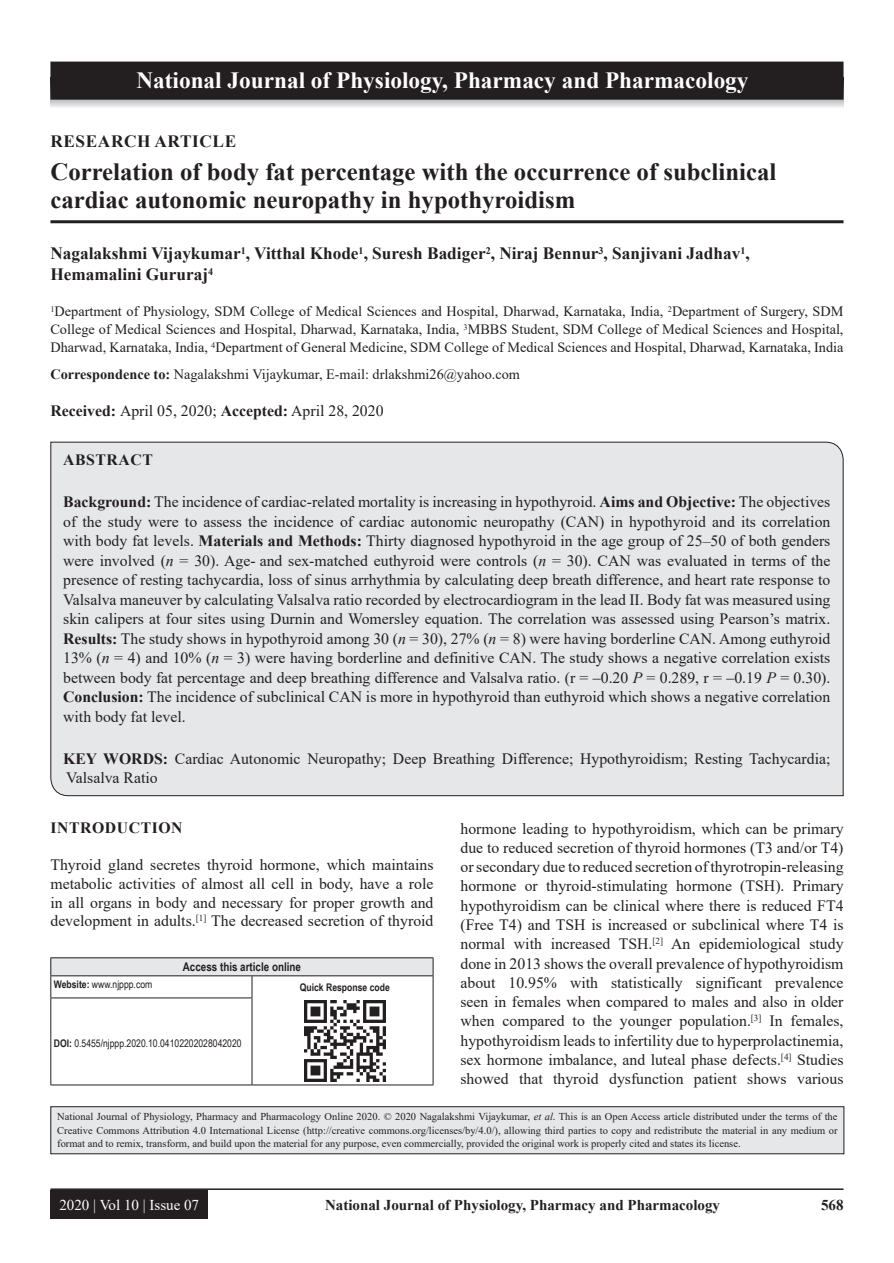
<style>
.page{position:relative;width:894px;height:1263px;background:#fff}
.page>*{position:absolute;margin:0;border:0;box-sizing:border-box;transform-origin:0 0}
.AT{font:700 24.75px/28.5px "Times New Roman";color:#231f20}
.JN_1{font:700 23.25px "Times New Roman";color:#fff}
.AU{font:700 17.25px/21px "Times New Roman";color:#231f20}
.AH{font:700 17.25px "Times New Roman";letter-spacing:.035em;color:#231f20}
.ABS{font:15.75px/19.5px "Times New Roman";color:#231f20;text-align:justify}
.TX{font:15.75px/19.2px "Times New Roman";color:#231f20;text-align:justify}
.KWD{font:15.75px/19.5px "Times New Roman";color:#231f20}
.ABSH{font:700 15.75px "Times New Roman";letter-spacing:.035em;color:#231f20}
.RF{font:700 15px "Times New Roman";color:#231f20}
.RF_VOL{font:15px "Times New Roman";color:#fff}
.AFF{font:14.25px/18px "Times New Roman";color:#231f20;text-align:justify}
.ADD{font:14.25px "Times New Roman";color:#231f20}
.AAO{font:700 12px "Arial Narrow";color:#231f20}
.JN_TX{font:10.5px/13.5px "Times New Roman";color:#231f20;text-align:justify}
.Web{font:10.5px "Arial Narrow";color:#231f20}
.QR{font:700 10.5px "Arial Narrow";color:#231f20}
.s1{font-weight:700}
.s2{font-style:italic}
</style>
<div class="page">
<hr style="left:50px;top:1188px;width:793px;height:1px;background:#231f20">
<div style="left:50px;top:1190px;width:158px;height:28px;background:#231f20"></div>
<hr style="left:50px;top:220px;width:793px;height:3px;background:#231f20">
<div style="left:50px;top:441px;width:793px;height:355px;background:#e6e7e9"></div>
<div style="left:51px;top:957px;width:382px;height:18px;background:#e6e7e9"></div>
<svg style="left:251px;top:976px;width:1px;height:21px"></svg>
<hr style="left:50px;top:997px;width:202px;height:1px;background:#231f20">
<hr style="left:50px;top:998px;width:1px;height:86px;background:#231f20">
<hr style="left:251px;top:998px;width:1px;height:86px;background:#231f20">
<hr style="left:50px;top:1084px;width:202px;height:1px;background:#231f20">
<hr style="left:432px;top:998px;width:1px;height:86px;background:#231f20">
<hr style="left:252px;top:1084px;width:181px;height:1px;background:#231f20">
<hr style="left:50px;top:957px;width:202px;height:1px;background:#231f20">
<hr style="left:252px;top:957px;width:181px;height:1px;background:#231f20">
<svg style="left:50px;top:958px;width:1px;height:39px"></svg>
<svg style="left:432px;top:958px;width:1px;height:40px"></svg>
<hr style="left:50px;top:975px;width:202px;height:1px;background:#231f20">
<hr style="left:252px;top:975px;width:181px;height:1px;background:#231f20">
<img style="left:304px;top:1000px;width:81px;height:81px">
<div style="left:51px;top:1106px;width:792px;height:47px;background:#e6e7e9"></div>
<div style="left:50px;top:1106px;width:794px;height:48px;border:1px solid #231f20"></div>
<svg style="left:51px;top:100px;width:792px;height:8px;background:#d9dadc"></svg>
<div style="left:51px;top:62px;width:791px;height:37px;background:#231f20"></div>
<div style="left:50px;top:62px;width:793px;height:38px;border:2px solid #231f20"></div>
<p class="JN_1" style="left:136px;top:64px;width:613px">National Journal of Physiology, Pharmacy and Pharmacology</p>
<p class="AH" style="left:50px;top:128px;width:187px">RESEARCH ARTICLE</p>
<p class="AT" style="left:50px;top:156px;width:727px">Correlation of body fat percentage with the occurrence of subclinical cardiac autonomic neuropathy in hypothyroidism</p>
<p class="AU" style="left:50px;top:242px;width:700px">Nagalakshmi Vijaykumar<sup>1</sup>, Vitthal Khode<sup>1</sup>, Suresh Badiger<sup>2</sup>, Niraj Bennur<sup>3</sup>, Sanjivani Jadhav<sup>1</sup>,<br>Hemamalini Gururaj<sup>4</sup></p>
<p class="AFF" style="left:50px;top:302px;width:794px"><sup>1</sup>Department of Physiology, SDM College of Medical Sciences and Hospital, Dharwad, Karnataka, India, <sup>2</sup>Department of Surgery, SDM College of Medical Sciences and Hospital, Dharwad, Karnataka, India, <sup>3</sup>MBBS Student, SDM College of Medical Sciences and Hospital, Dharwad, Karnataka, India, <sup>4</sup>Department of General Medicine, SDM College of Medical Sciences and Hospital, Dharwad, Karnataka, India</p>
<p class="ADD" style="left:50px;top:364px;width:471px"><span class="s1">Correspondence to:</span> Nagalakshmi Vijaykumar, E-mail: drlakshmi26@yahoo.com</p>
<p class="TX" style="left:50px;top:401px;width:334px"><span class="s1">Received:</span> April 05, 2020; <span class="s1">Accepted:</span> April 28, 2020</p>
<p class="ABSH" style="left:63px;top:448px;width:91px">ABSTRACT</p>
<p class="ABS" style="left:63px;top:492px;width:768px"><span class="s1">Background:</span> The incidence of cardiac-related mortality is increasing in hypothyroid. <span class="s1">Aims and Objective:</span> The objectives of the study were to assess the incidence of cardiac autonomic neuropathy (CAN) in hypothyroid and its correlation with body fat levels. <span class="s1">Materials and Methods:</span> Thirty diagnosed hypothyroid in the age group of 25–50 of both genders were involved (<span class="s2">n</span> = 30). Age- and sex-matched euthyroid were controls (<span class="s2">n</span> = 30). CAN was evaluated in terms of the presence of resting tachycardia, loss of sinus arrhythmia by calculating deep breath difference, and heart rate response to Valsalva maneuver by calculating Valsalva ratio recorded by electrocardiogram in the lead II. Body fat was measured using skin calipers at four sites using Durnin and Womersley equation. The correlation was assessed using Pearson’s matrix.<br><span class="s1">Results:</span> The study shows in hypothyroid among 30 (<span class="s2">n</span> = 30), 27% (<span class="s2">n</span> = 8) were having borderline CAN. Among euthyroid 13% (<span class="s2">n</span> = 4) and 10% (<span class="s2">n</span> = 3) were having borderline and definitive CAN. The study shows a negative correlation exists between body fat percentage and deep breathing difference and Valsalva ratio. (r = ‒0.20 <span class="s2">P</span> = 0.289, r = ‒0.19 <span class="s2">P</span> = 0.30).<br><span class="s1">Conclusion:</span> The incidence of subclinical CAN is more in hypothyroid than euthyroid which shows a negative correlation with body fat level.</p>
<p class="KWD" style="left:63px;top:748px;width:768px"><span class="s1">KEY WORDS:</span> Cardiac Autonomic Neuropathy; Deep Breathing Difference; Hypothyroidism; Resting Tachycardia;<br>Valsalva Ratio</p>
<h1 class="ABSH" style="left:50px;top:816px;width:134px">INTRODUCTION</h1>
<p class="TX" style="left:50px;top:855px;width:384px;line-height:18.8px">Thyroid gland secretes thyroid hormone, which maintains metabolic activities of almost all cell in body, have a role in all organs in body and necessary for proper growth and development in adults.<sup>[1]</sup> The decreased secretion of thyroid</p>
<p class="AAO" style="left:183px;top:958px;width:120px">Access this article online</p>
<p class="Web" style="left:54px;top:976px;width:100px"><span class="s1">Website:</span> www.njppp.com</p>
<p class="QR" style="left:300px;top:979px;width:91px">Quick Response code</p>
<p class="TX" style="left:460px;top:818px;width:384px">hormone leading to hypothyroidism, which can be primary due to reduced secretion of thyroid hormones (T3 and/or T4) or secondary due to reduced secretion of thyrotropin-releasing hormone or thyroid-stimulating hormone (TSH). Primary hypothyroidism can be clinical where there is reduced FT4 (Free T4) and TSH is increased or subclinical where T4 is normal with increased TSH.<sup>[2]</sup> An epidemiological study done in 2013 shows the overall prevalence of hypothyroidism about 10.95% with statistically significant prevalence seen in females when compared to males and also in older when compared to the younger population.<sup>[3]</sup> In females, hypothyroidism leads to infertility due to hyperprolactinemia, sex hormone imbalance, and luteal phase defects.<sup>[4]</sup> Studies showed that thyroid dysfunction patient shows various</p>
<p class="Web" style="left:54px;top:1035px;width:189px"><span class="s1">DOI:</span> 0.5455/njppp.2020.10.04102202028042020</p>
<p class="JN_TX" style="left:57px;top:1109px;width:781px">National Journal of Physiology, Pharmacy and Pharmacology Online 2020. © 2020 Nagalakshmi Vijaykumar, <span class="s2">et al</span>. This is an Open Access article distributed under the terms of the Creative Commons Attribution 4.0 International License (http://creative commons.org/licenses/by/4.0/), allowing third parties to copy and redistribute the material in any medium or format and to remix, transform, and build upon the material for any purpose, even commercially, provided the original work is properly cited and states its license.</p>
<p class="RF_VOL" style="left:59px;top:1193px;width:141px">2020 | Vol 10 | Issue 07</p>
<p class="RF" style="left:325px;top:1194px;width:396px">National Journal of Physiology, Pharmacy and Pharmacology</p>
<p class="RF" style="left:820px;top:1194px;width:24px">568</p>
</div>
